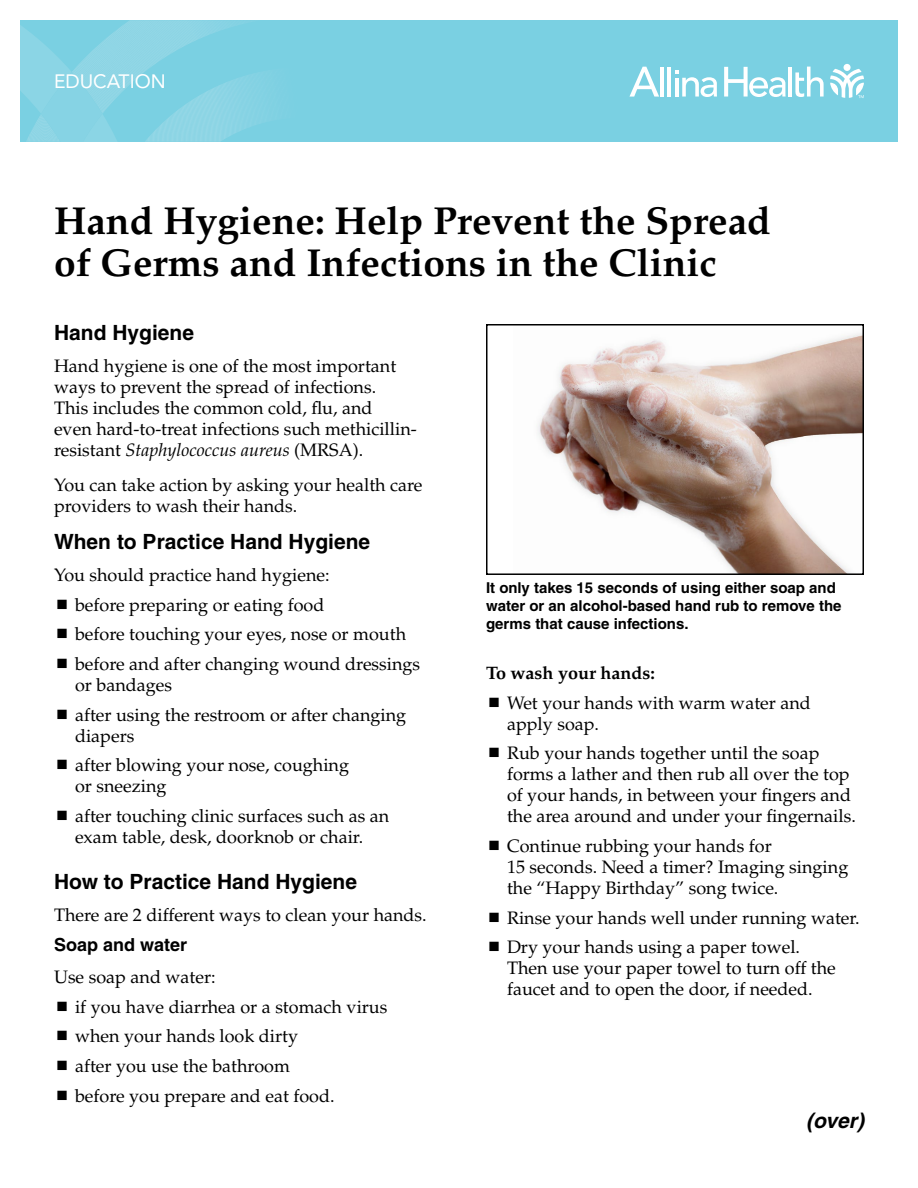
<style>
.page{position:relative;width:918px;height:1188px;background:#fff}
.page>*{position:absolute;margin:0;border:0;box-sizing:border-box;transform-origin:0 0}
.t1{font:700 39px/42px "Palatino";color:#000}
.t2{font:700 21px "Helvetica";color:#000}
.t3{font:italic 700 21px "Helvetica";color:#000}
.t4{font:19.2px "Avenir LT Std";color:#fff}
.t5{font:18px/21px "Palatino";color:#000}
.t6{font:700 18px "Palatino";color:#000}
.t7{font:700 18px "Helvetica";color:#000}
.t8{font:700 15px/18px "Helvetica";color:#000}
.s1{font-style:italic}
</style>
<div class="page">
<div style="left:20px;top:20px;width:878px;height:122px;background:#7ad0e2"></div>
<svg style="left:20px;top:20px;width:246px;height:122px"></svg>
<svg style="left:830px;top:69px;width:34px;height:29px"></svg>
<div style="left:844px;top:64px;width:7px;height:7px;background:#fff;border-radius:50%"></div>
<hr style="left:660px;top:67px;width:4px;height:30px;background:#fff">
<hr style="left:667px;top:67px;width:4px;height:30px;background:#fff">
<hr style="left:789px;top:67px;width:3px;height:30px;background:#fff">
<svg style="left:795px;top:67px;width:29px;height:30px"></svg>
<svg style="left:675px;top:71px;width:42px;height:26px"></svg>
<svg style="left:629px;top:67px;width:30px;height:30px"></svg>
<svg style="left:724px;top:67px;width:62px;height:30px"></svg>
<img style="left:537px;top:333px;width:324px;height:239px">
<div style="left:486px;top:324px;width:378px;height:251px;border:2px solid #000"></div>
<p class="t4" style="left:54px;top:70px;width:113px">EDUCATION</p>
<h1 class="t1" style="left:54px;top:200px;width:719px">Hand Hygiene: Help Prevent the Spread of Germs and Infections in the Clinic</h1>
<p class="t2" style="left:54px;top:320px;width:142px">Hand Hygiene</p>
<p class="t5" style="left:54px;top:356px;width:364px">Hand hygiene is one of the most important ways to prevent the spread of infections.<br>This includes the common cold, flu, and<br>even hard-to-treat infections such methicillin&shy;resistant <span class="s1">Staphylococcus aureus</span> (MRSA).</p>
<p class="t5" style="left:54px;top:474px;width:370px">You can take action by asking your health care providers to wash their hands.</p>
<p class="t2" style="left:54px;top:529px;width:318px">When to Practice Hand Hygiene</p>
<p class="t5" style="left:75px;top:560px;width:347px;line-height:29.7px;text-indent:-21px">You should practice hand hygiene:<br>before preparing or eating food<br>before touching your eyes, nose or mouth before and after changing wound dressings</p>
<p class="t5" style="left:75px;top:670px;width:333px;line-height:29.7px">or bandages<br>after using the restroom or after changing</p>
<p class="t5" style="left:75px;top:721px;width:276px;line-height:29.7px">diapers<br>after blowing your nose, coughing</p>
<p class="t5" style="left:75px;top:772px;width:316px;line-height:29.7px">or sneezing<br>after touching clinic surfaces such as an</p>
<p class="t5" style="left:75px;top:827px;width:290px">exam table, desk, doorknob or chair.</p>
<p class="t2" style="left:54px;top:869px;width:305px">How to Practice Hand Hygiene</p>
<p class="t5" style="left:54px;top:905px;width:374px">There are 2 different ways to clean your hands.</p>
<p class="t7" style="left:54px;top:934px;width:135px">Soap and water</p>
<p class="t5" style="left:75px;top:962px;width:314px;line-height:29.7px;text-indent:-21px">Use soap and water:<br>if you have diarrhea or a stomach virus when your hands look dirty<br>after you use the bathroom<br>before you prepare and eat food.</p>
<p class="t8" style="left:486px;top:578px;width:357px">It only takes 15 seconds of using either soap and water or an alcohol-based hand rub to remove the germs that cause infections.</p>
<p class="t6" style="left:486px;top:662px;width:171px">To wash your hands:</p>
<p class="t5" style="left:507px;top:692px;width:305px">Wet your hands with warm water and apply soap.</p>
<p class="t5" style="left:507px;top:743px;width:350px">Rub your hands together until the soap forms a lather and then rub all over the top of your hands, in between your fingers and the area around and under your fingernails.</p>
<p class="t5" style="left:507px;top:836px;width:343px">Continue rubbing your hands for<br>15 seconds. Need a timer? Imaging singing the “Happy Birthday” song twice.</p>
<p class="t5" style="left:507px;top:903px;width:354px;line-height:29.7px">Rinse your hands well under running water.<br>Dry your hands using a paper towel.</p>
<p class="t5" style="left:507px;top:958px;width:330px">Then use your paper towel to turn off the faucet and to open the door, if needed.</p>
<p class="t3" style="left:806px;top:1107px;width:59px">(over)</p>
</div>
